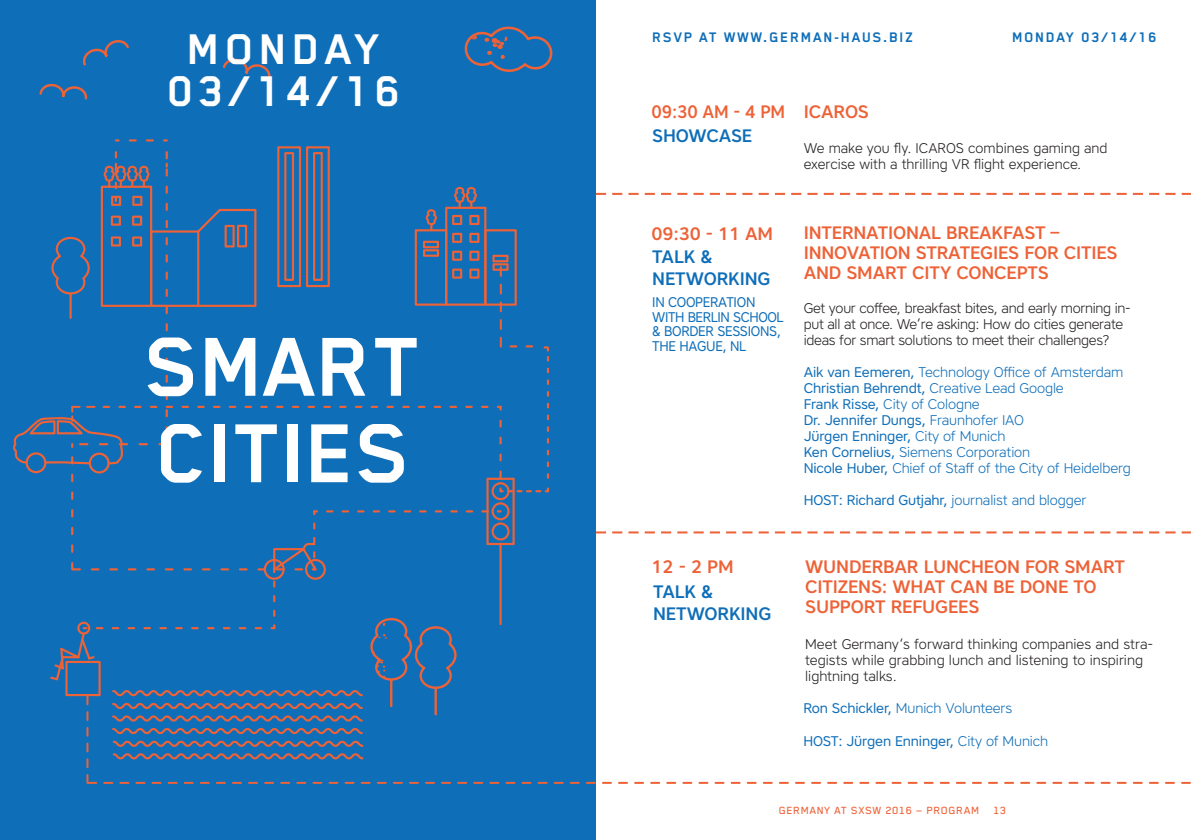
<style>
.page{position:relative;width:1191px;height:840px;background:#fff}
.page>*{position:absolute;margin:0;border:0;box-sizing:border-box;transform-origin:0 0}
.t1{font:700 96.6px/86.4px "Blender";color:#fff}
.t2{font:700 49.6px/42px "Blender";letter-spacing:.1em;color:#fff;text-align:center}
.t3{font:500 18px/20px "Core Sans A55";letter-spacing:-.01em;color:#ed6237}
.t4{font:500 18px/21.6px "Core Sans A55";letter-spacing:-.01em;color:#0f6eb8}
.t5{font:500 18px "Core Sans A55";letter-spacing:-.01em;color:#ed6237;scale:.94 1}
.t6{font:700 16px "Blender";letter-spacing:.1em;color:#0f6eb8}
.t7{font:300 14px/16px "Core Sans A35";color:#231f20}
.t8{font:300 14px/16px "Core Sans A35";letter-spacing:-.01em;color:#0f6eb8}
.t9{font:14px/16px "Core Sans A45";letter-spacing:-.01em;color:#0f6eb8}
.t10{font:300 14px/16px "Core Sans A35";letter-spacing:-.02em;color:#231f20}
.t11{font:14px/14.4px "Core Sans A45";letter-spacing:-.03em;color:#0f6eb8;scale:.95 1}
.t12{font:14px "Core Sans A45";letter-spacing:-.01em;color:#0f6eb8;scale:.95 1}
.t13{font:500 12px "Blender";letter-spacing:.05em;color:#ed6237}
.s1{font-family:"Core Sans A45";font-weight:400}
.s2{font-family:"Core Sans A35";font-weight:300}
</style>
<div class="page">
<svg style="left:597px;top:193px;width:594px;height:2px"></svg>
<div style="left:0;top:0;width:596px;height:839px;background:#0f6eb8"></div>
<hr style="left:499px;top:542px;width:2px;height:82px;background:#ed6237">
<svg style="left:51px;top:237px;width:39px;height:57px"></svg>
<hr style="left:69px;top:293px;width:3px;height:26px;background:#ed6237">
<svg style="left:277px;top:146px;width:53px;height:141px"></svg>
<svg style="left:139px;top:443px;width:9px;height:2px"></svg>
<svg style="left:71px;top:544px;width:2px;height:8px"></svg>
<svg style="left:71px;top:526px;width:2px;height:9px"></svg>
<svg style="left:71px;top:509px;width:2px;height:8px"></svg>
<svg style="left:71px;top:491px;width:2px;height:8px"></svg>
<svg style="left:465px;top:405px;width:8px;height:3px"></svg>
<svg style="left:449px;top:405px;width:8px;height:3px"></svg>
<svg style="left:434px;top:405px;width:7px;height:3px"></svg>
<svg style="left:418px;top:405px;width:7px;height:3px"></svg>
<svg style="left:402px;top:405px;width:8px;height:3px"></svg>
<svg style="left:386px;top:405px;width:8px;height:3px"></svg>
<svg style="left:371px;top:405px;width:7px;height:3px"></svg>
<svg style="left:355px;top:405px;width:7px;height:3px"></svg>
<svg style="left:339px;top:405px;width:7px;height:3px"></svg>
<svg style="left:323px;top:405px;width:8px;height:3px"></svg>
<svg style="left:308px;top:405px;width:7px;height:3px"></svg>
<svg style="left:292px;top:405px;width:7px;height:3px"></svg>
<svg style="left:276px;top:405px;width:7px;height:3px"></svg>
<svg style="left:260px;top:405px;width:8px;height:3px"></svg>
<svg style="left:244px;top:405px;width:8px;height:3px"></svg>
<svg style="left:229px;top:405px;width:7px;height:3px"></svg>
<svg style="left:213px;top:405px;width:7px;height:3px"></svg>
<svg style="left:197px;top:405px;width:8px;height:3px"></svg>
<svg style="left:181px;top:405px;width:8px;height:3px"></svg>
<svg style="left:150px;top:405px;width:7px;height:3px"></svg>
<svg style="left:134px;top:405px;width:8px;height:3px"></svg>
<svg style="left:525px;top:345px;width:8px;height:2px"></svg>
<svg style="left:547px;top:367px;width:2px;height:6px"></svg>
<svg style="left:543px;top:346px;width:6px;height:15px"></svg>
<svg style="left:158px;top:440px;width:10px;height:5px"></svg>
<svg style="left:166px;top:426px;width:2px;height:8px"></svg>
<svg style="left:166px;top:392px;width:7px;height:25px"></svg>
<svg style="left:166px;top:374px;width:2px;height:8px"></svg>
<svg style="left:166px;top:357px;width:2px;height:8px"></svg>
<svg style="left:166px;top:340px;width:2px;height:8px"></svg>
<svg style="left:166px;top:323px;width:2px;height:8px"></svg>
<svg style="left:101px;top:151px;width:155px;height:163px"></svg>
<svg style="left:239px;top:568px;width:9px;height:2px"></svg>
<svg style="left:220px;top:568px;width:9px;height:2px"></svg>
<svg style="left:202px;top:568px;width:8px;height:2px"></svg>
<svg style="left:183px;top:568px;width:9px;height:2px"></svg>
<svg style="left:165px;top:568px;width:8px;height:2px"></svg>
<svg style="left:146px;top:568px;width:9px;height:2px"></svg>
<svg style="left:128px;top:568px;width:8px;height:2px"></svg>
<svg style="left:109px;top:568px;width:9px;height:2px"></svg>
<svg style="left:91px;top:568px;width:8px;height:2px"></svg>
<svg style="left:71px;top:562px;width:10px;height:8px"></svg>
<svg style="left:466px;top:510px;width:7px;height:2px"></svg>
<svg style="left:450px;top:510px;width:7px;height:2px"></svg>
<svg style="left:435px;top:510px;width:7px;height:2px"></svg>
<svg style="left:419px;top:510px;width:7px;height:2px"></svg>
<svg style="left:404px;top:510px;width:7px;height:2px"></svg>
<svg style="left:388px;top:510px;width:7px;height:2px"></svg>
<svg style="left:373px;top:510px;width:7px;height:2px"></svg>
<svg style="left:357px;top:510px;width:7px;height:2px"></svg>
<svg style="left:342px;top:510px;width:7px;height:2px"></svg>
<svg style="left:326px;top:510px;width:7px;height:2px"></svg>
<svg style="left:313px;top:510px;width:5px;height:5px"></svg>
<svg style="left:313px;top:522px;width:2px;height:7px"></svg>
<svg style="left:481px;top:403px;width:68px;height:141px"></svg>
<svg style="left:273px;top:595px;width:2px;height:7px"></svg>
<svg style="left:257px;top:536px;width:69px;height:51px"></svg>
<svg style="left:146px;top:139px;width:8px;height:2px"></svg>
<svg style="left:129px;top:139px;width:8px;height:2px"></svg>
<svg style="left:83px;top:40px;width:46px;height:26px"></svg>
<svg style="left:223px;top:59px;width:48px;height:21px"></svg>
<svg style="left:39px;top:84px;width:49px;height:16px"></svg>
<svg style="left:464px;top:26px;width:89px;height:46px"></svg>
<svg style="left:50px;top:609px;width:1140px;height:174px"></svg>
<svg style="left:415px;top:187px;width:102px;height:160px"></svg>
<svg style="left:13px;top:405px;width:115px;height:77px"></svg>
<svg style="left:597px;top:531px;width:594px;height:2px"></svg>
<h2 class="t2" style="left:168px;top:27px;width:235px">MONDAY<br>03/14/16</h2>
<h1 class="t1" style="left:146px;top:321px;width:278px">SMART<br>CITIES</h1>
<p class="t6" style="left:652px;top:29px;width:262px">RSVP AT WWW.GERMAN-HAUS.BIZ</p>
<p class="t5" style="left:651px;top:100px;width:233px">09:30 AM - 4 PM ICAROS</p>
<p class="t6" style="left:1012px;top:29px;width:146px">MONDAY 03/14/16</p>
<p class="t4" style="left:652px;top:125px;width:102px">SHOWCASE</p>
<p class="t7" style="left:803px;top:140px;width:305px">We make you fly. ICAROS combines gaming and exercise with a thrilling VR flight experience.</p>
<p class="t3" style="left:651px;top:223px;width:123px">09:30 - 11 AM</p>
<p class="t4" style="left:652px;top:245px;width:120px">TALK &amp;<br>NETWORKING</p>
<p class="t11" style="left:652px;top:295px;width:112px">In cooperation with Berli n School &amp; Bord</p>
<p class="t12" style="left:698px;top:322px;width:44px">er Sessio</p>
<p class="t12" style="left:760px;top:322px;width:23px">ns,</p>
<p class="t12" style="left:652px;top:336px;width:101px">The Hague, NL</p>
<p class="t3" style="left:803px;top:222px;width:315px">INTERNATIONAL BREAKFAST –<br>I NNOVATION STRATEGIES FOR CITIES<br>AND SMART CITY CONCEPTS</p>
<p class="t10" style="left:803px;top:300px;width:329px">Get your coffee, breakfast bites, and early morning in&shy;put all at once. We’re asking: How do cities generate ideas for smart solutions to meet their challenges?</p>
<p class="t8" style="left:803px;top:364px;width:321px"><span class="s1">Aik van Eemeren,</span> Technology Office of Amsterdam</p>
<p class="t9" style="left:803px;top:380px;width:262px">Christian Behrendt, <span class="s2">Creative Lead Google</span></p>
<p class="t8" style="left:803px;top:396px;width:178px"><span class="s1">Frank Risse,</span> City of Cologne</p>
<p class="t9" style="left:803px;top:412px;width:222px">Dr. Jennifer Dungs, <span class="s2">Fraunhofer IAO<br></span>Jürgen Enninger, <span class="s2">City of Munich</span></p>
<p class="t8" style="left:803px;top:444px;width:329px"><span class="s1">Ken Cornelius,</span> Siemens Corporation<br><span class="s1">N icole Huber,</span> Chief of Staff of the City of Heidelberg</p>
<p class="t9" style="left:803px;top:492px;width:284px">Host: Richard Gutjahr, <span class="s2">journalist and blogger</span></p>
<p class="t3" style="left:651px;top:556px;width:83px">12 - 2 PM</p>
<p class="t3" style="left:805px;top:556px;width:321px">WUNDERBAR LUNCHEON FOR SMART<br>CITIZENS: WHAT CAN BE DONE TO<br>SUPPORT REFUGEES</p>
<p class="t4" style="left:653px;top:580px;width:120px">TALK &amp;<br>NETWORKING</p>
<p class="t7" style="left:805px;top:636px;width:349px">Meet Germany‘s forward thinking companies and stra&shy;tegists while grabbing lunch and listening to inspiring lightning talks.</p>
<p class="t8" style="left:803px;top:700px;width:210px"><span class="s1">Ron Schickler,</span> Munich Volunteers</p>
<p class="t9" style="left:803px;top:732px;width:246px">Host: Jürgen Enninger, <span class="s2">City of Munich</span></p>
<p class="t13" style="left:779px;top:803px;width:229px">germany at sxsw 2016 — program 13</p>
</div>
